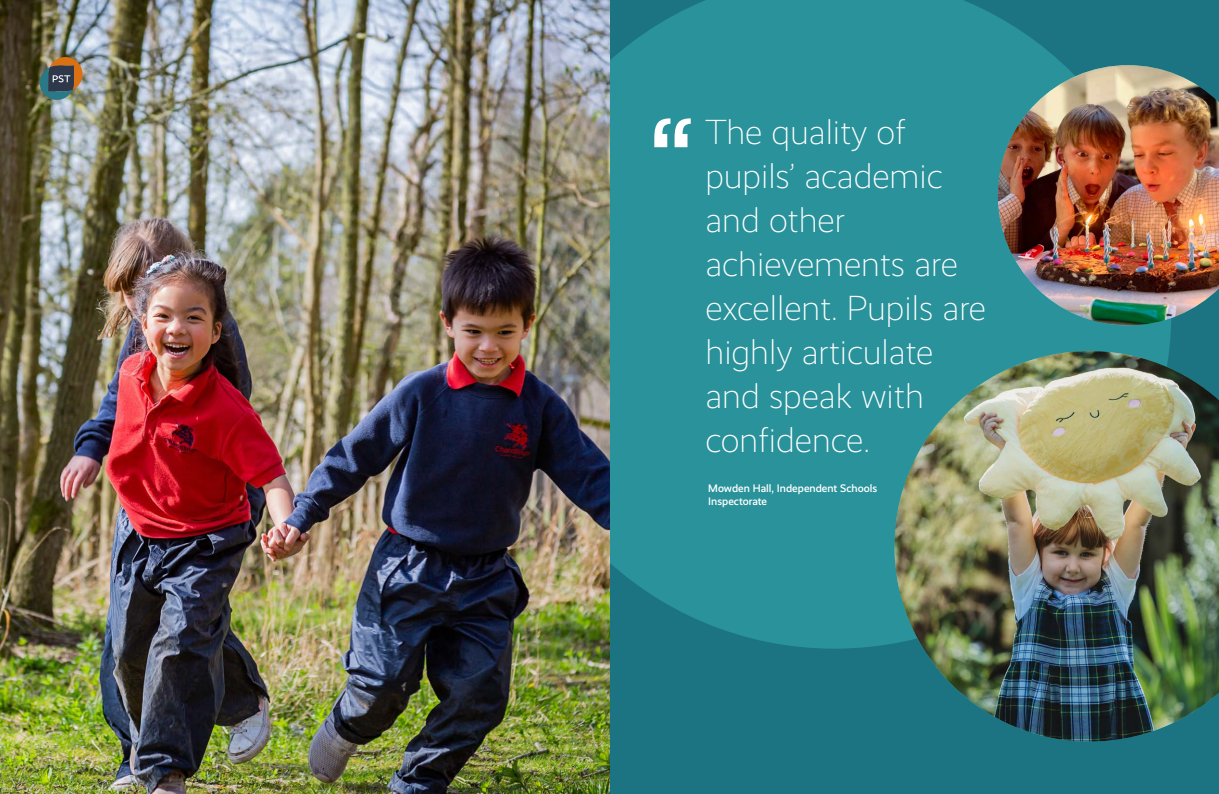
<style>
.page{position:relative;width:1219px;height:794px;background:#fff}
.page>*{position:absolute;margin:0;border:0;box-sizing:border-box;transform-origin:0 0}
.t1{font:500 119.6px "Realist";color:#fff}
.t2{font:300 35px/44px "Realist";color:#fff}
.t3{font:500 11px "Realist";color:#fff}
</style>
<div class="page">
<div style="left:610px;top:0;width:609px;height:794px;background:#1c7482"></div>
<svg style="left:610px;top:0;width:561px;height:648px;background:#278f98"></svg>
<img style="left:998px;top:65px;width:221px;height:260px">
<img style="left:894px;top:351px;width:325px;height:390px">
<img style="left:0;top:0;width:610px;height:794px">
<svg style="left:40px;top:57px;width:43px;height:43px;background:#6d6c5c"></svg>
<p class="t1" style="left:649px;top:92px;width:47px">“</p>
<p class="t2" style="left:705px;top:110px;width:202px">The quality of</p>
<p class="t2" style="left:705px;top:154px;width:239px">pupils’ academic</p>
<p class="t2" style="left:705px;top:198px;width:282px">and other achievements are excellent. Pupils are highly articulate</p>
<p class="t2" style="left:705px;top:374px;width:220px">and speak with confidence.</p>
<p class="t3" style="left:708px;top:481px;width:171px">Mowden Hall, Independent Schools</p>
<p class="t3" style="left:708px;top:495px;width:60px">Inspectorate</p>
</div>
